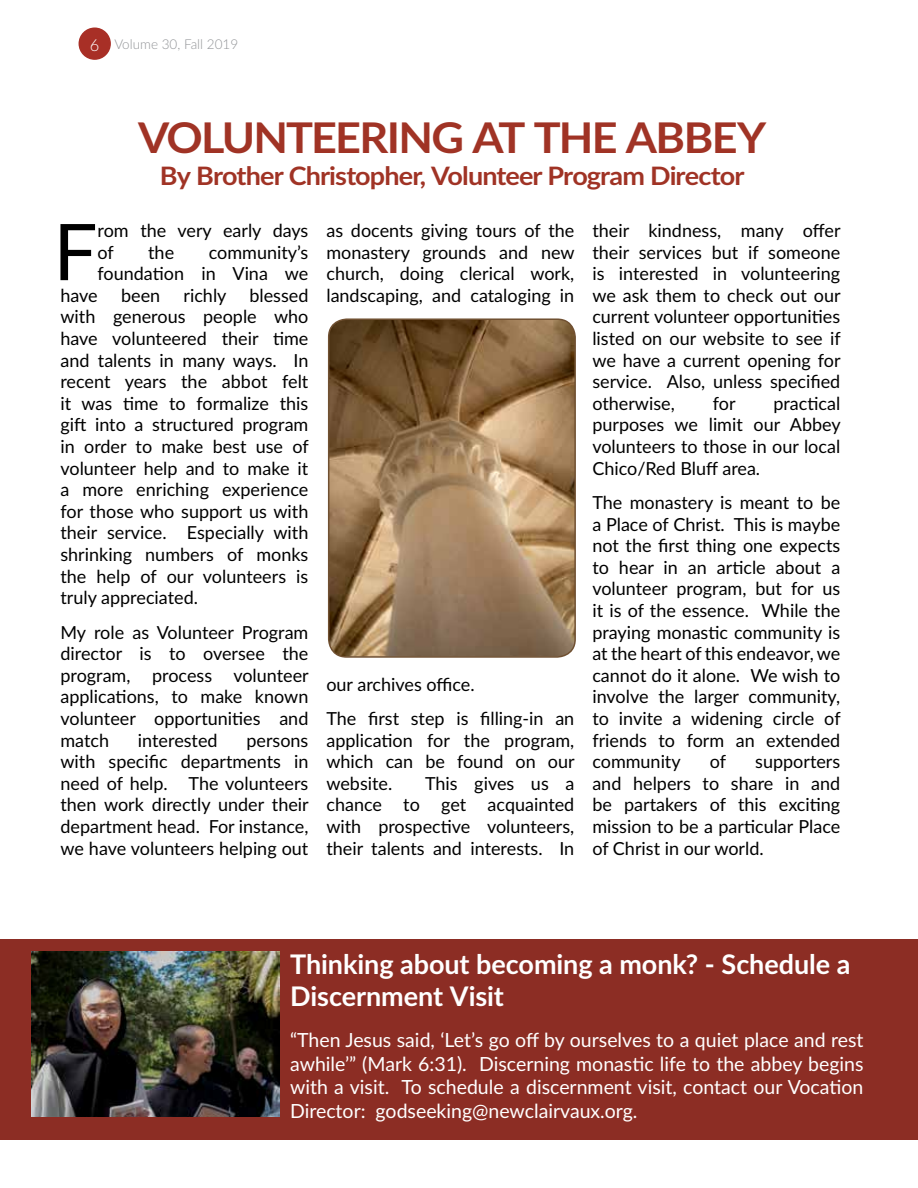
<style>
.page{position:relative;width:918px;height:1188px;background:#fff}
.page>*{position:absolute;margin:0;border:0;box-sizing:border-box;transform-origin:0 0}
.t1{font:78.3px "Lato";color:#000}
.t2{font:700 42.3px "Lato";letter-spacing:-.035em;color:#a03325;scale:1.06 1}
.t3{font:700 27px/32.4px "Lato";color:#fff}
.t4{font:700 25.35px "Lato";letter-spacing:-.03em;color:#a03325;scale:1.06 1}
.t5{font:19.5px/23.4px "Lato";color:#fff;text-align:justify}
.t6{font:18px/21.6px "Lato";color:#000;text-align:justify}
.t7{font:300 13.5px "Lato";color:#939598}
.s1{font-size:16.5px;color:#fff}
</style>
<div class="page">
<div style="left:79px;top:28px;width:31px;height:31px;background:#a82f26;border-radius:50%"></div>
<div style="left:79px;top:28px;width:32px;height:32px;border:2px solid #a82f26;border-radius:50%"></div>
<div style="left:0;top:939px;width:918px;height:201px;background:#8c2d24"></div>
<img style="left:329px;top:321px;width:246px;height:336px">
<div style="left:328px;top:318px;width:248px;height:340px;border:2px solid #705031;border-radius:18px"></div>
<img style="left:32px;top:952px;width:247px;height:165px">
<p class="t7" style="left:90px;top:35px;width:150px"><span class="s1">6</span> Volume 30, Fall 2019</p>
<h2 class="t2" style="left:138px;top:106px;width:594px">VOLUNTEERING AT THE ABBEY</h2>
<h3 class="t4" style="left:160px;top:157px;width:553px">By Brother Christopher, Volunteer Program Director</h3>
<h1 class="t1" style="left:53px;top:196px;width:46px">F</h1>
<p class="t6" style="left:98px;top:219px;width:212px">rom the very early days of</p>
<p class="t6" style="left:148px;top:240px;width:27px">the</p>
<p class="t6" style="left:209px;top:240px;width:101px">community’s</p>
<p class="t6" style="left:98px;top:262px;width:212px">foundation in Vina we</p>
<p class="t6" style="left:60px;top:284px;width:250px;text-indent:189px">blessed with generous people who have volunteered their time and talents in many ways. In recent years the abbot felt it was time to formalize this gift into a structured program in order to make best use of volunteer help and to make it a more enriching experience for those who support us with their service. Especially with shrinking numbers of monks the help of our volunteers is truly appreciated.</p>
<p class="t6" style="left:60px;top:620px;width:250px">My role as Volunteer Program director is to oversee the program, process volunteer applications, to make known volunteer opportunities and match</p>
<p class="t6" style="left:60px;top:284px;width:39px">have</p>
<p class="t6" style="left:121px;top:284px;width:41px">been</p>
<p class="t6" style="left:184px;top:284px;width:45px">richly</p>
<p class="t6" style="left:138px;top:728px;width:81px">interested</p>
<p class="t6" style="left:60px;top:728px;width:250px;text-indent:186px">persons with specific departments in need of help. The volunteers then work directly under their department head. For instance, we have volunteers helping out</p>
<p class="t6" style="left:326px;top:219px;width:250px">as docents giving tours of the monastery grounds and new church, doing clerical work, landscaping, and cataloging in</p>
<p class="t6" style="left:326px;top:666px;width:249px;line-height:34.3px">our archives office.<br>The first step is filling-in an</p>
<p class="t6" style="left:326px;top:728px;width:250px">application for the program, which can be found on our website.</p>
<p class="t6" style="left:326px;top:772px;width:249px;text-indent:99px">This gives us a chance to get acquainted with prospective volunteers, their talents and interests. In</p>
<p class="t6" style="left:592px;top:219px;width:250px">their kindness, many offer their services but if someone is interested in volunteering we ask them to check out our current volunteer opportunities listed on our website to see if we have a current opening for service. Also, unless specified otherwise,</p>
<p class="t6" style="left:592px;top:392px;width:250px;text-indent:181px">practical purposes we limit our Abbey volunteers to those in our local Chico/Red Bluff area.</p>
<p class="t6" style="left:592px;top:491px;width:250px">The monastery is meant to be a Place of Christ. This is maybe not the first thing one expects to hear in an article about a volunteer program, but for us it is of the essence. While the praying monastic community is at the heart of this endeavor, we cannot do it alone. We wish to involve the larger community, to invite a widening circle of friends to form an extended community</p>
<p class="t6" style="left:713px;top:392px;width:24px">for</p>
<p class="t6" style="left:710px;top:750px;width:18px">of</p>
<p class="t6" style="left:592px;top:750px;width:249px;text-indent:163px">supporters and helpers to share in and be partakers of this exciting mission to be a particular Place of Christ in our world.</p>
<h3 class="t3" style="left:290px;top:946px;width:562px">Thinking about becoming a monk? - Schedule a<br>Discernment Visit</h3>
<p class="t5" style="left:290px;top:1028px;width:575px">“Then Jesus said, ‘Let’s go off by ourselves to a quiet place and rest awhile’” (Mark 6:31). Discerning monastic life to the abbey begins with a visit. To schedule a discernment visit, contact our Vocation Director: godseeking@newclairvaux.org.</p>
</div>
